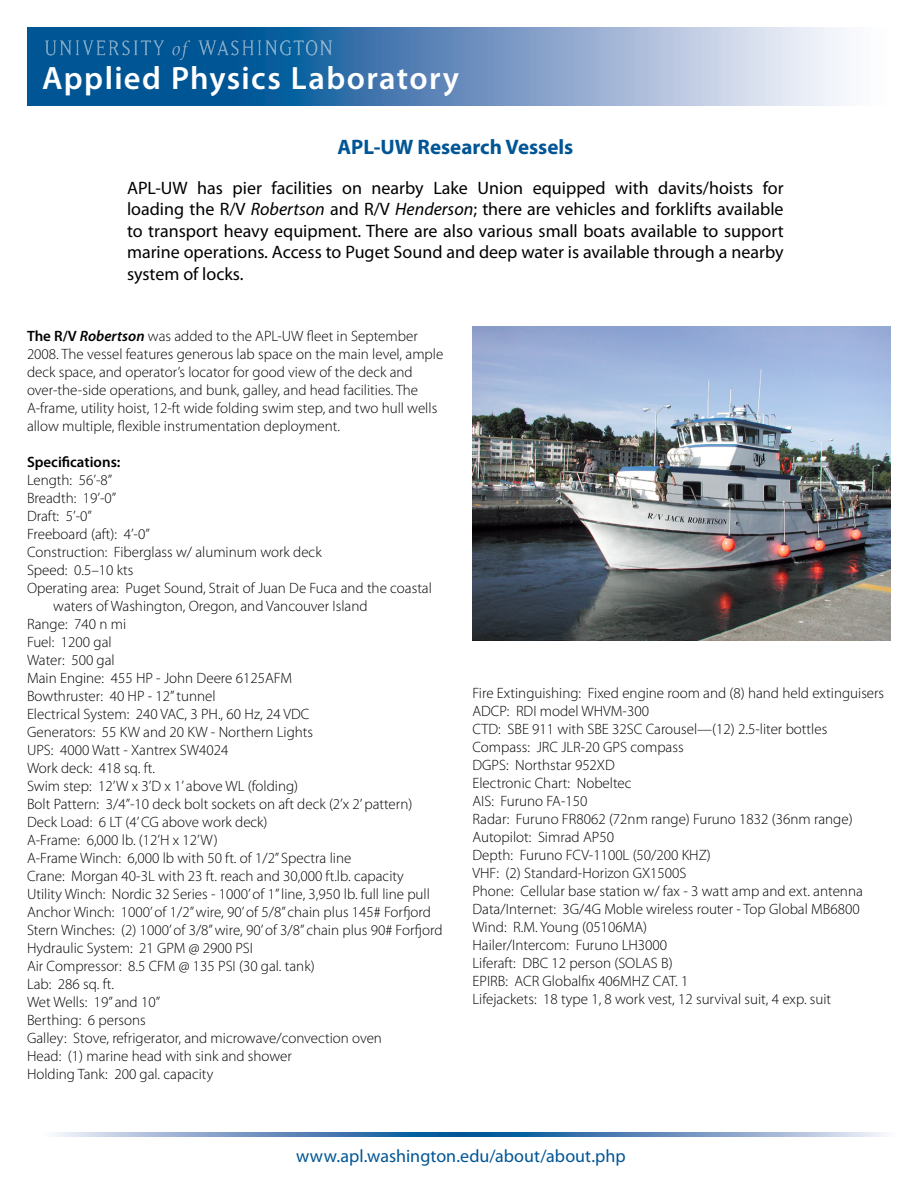
<style>
.page{position:relative;width:918px;height:1188px;background:#fff}
.page>*{position:absolute;margin:0;border:0;box-sizing:border-box;transform-origin:0 0}
.t1{font:600 32.4px "Myriad Pro";letter-spacing:.04em;color:#fff}
.t2{font:700 21px "Myriad Pro";color:#005595}
.t3{font:18px/21.6px "Myriad Pro";color:#000;text-align:justify}
.t4{font:18px "Myriad Pro";letter-spacing:.005em;color:#005595}
.t5{font:300 15px/18px "Myriad Pro";color:#000}
.t6{font:600 15px "Myriad Pro";color:#000}
.s1{font-style:italic}
.s2{font-weight:600}
.s3{font-weight:600;font-style:italic}
</style>
<div class="page">
<svg style="left:27px;top:27px;width:817px;height:78px;background:#6994bf"></svg>
<svg style="left:56px;top:1133px;width:830px;height:4px;background:#6e96c1"></svg>
<img style="left:46px;top:40px;width:286px;height:20px">
<img style="left:472px;top:327px;width:419px;height:313px">
<h1 class="t1" style="left:42px;top:57px;width:418px">Applied Physics Laboratory</h1>
<p class="t2" style="left:337px;top:133px;width:237px">APL-UW Research Vessels</p>
<p class="t3" style="left:127px;top:176px;width:658px">APL-UW has pier facilities on nearby Lake Union equipped with davits/hoists for loading the R/V <span class="s1">Robertson</span> and R/V <span class="s1">Henderson</span>; there are vehicles and forklifts available to transport heavy equipment. There are also various small boats available to support marine operations. Access to Puget Sound and deep water is available through a nearby system of locks.</p>
<p class="t5" style="left:27px;top:327px;width:418px"><span class="s2">The R/V</span> <span class="s3">Robertson</span> was added to the APL-UW fleet in September 2008. The vessel features generous lab space on the main level, ample deck space, and operator’s locator for good view of the deck and over-the-side operations, and bunk, galley, and head facilities. The A-frame, utility hoist, 12-ft wide folding swim step, and two hull wells allow multiple, flexible instrumentation deployment.</p>
<p class="t6" style="left:27px;top:452px;width:95px">Specifications:</p>
<p class="t5" style="left:27px;top:471px;width:87px">Length: 56’-8”</p>
<p class="t5" style="left:27px;top:489px;width:91px">Breadth: 19’-0”</p>
<p class="t5" style="left:27px;top:507px;width:66px">Draft: 5’-0”</p>
<p class="t5" style="left:27px;top:525px;width:124px">Freeboard (aft): 4’-0”</p>
<p class="t5" style="left:27px;top:543px;width:296px">Construction: Fiberglass w/ aluminum work deck</p>
<p class="t5" style="left:27px;top:561px;width:108px">Speed: 0.5–10 kts</p>
<p class="t5" style="left:53px;top:579px;width:380px;text-indent:-26px">Operating area: Puget Sound, Strait of Juan De Fuca and the coastal waters of Washington, Oregon, and Vancouver Island</p>
<p class="t5" style="left:27px;top:615px;width:101px">Range: 740 n mi</p>
<p class="t5" style="left:27px;top:633px;width:86px">Fuel: 1200 gal</p>
<p class="t5" style="left:27px;top:651px;width:89px">Water: 500 gal</p>
<p class="t5" style="left:27px;top:669px;width:267px">Main Engine: 455 HP - John Deere 6125AFM</p>
<p class="t5" style="left:27px;top:687px;width:190px">Bowthruster: 40 HP - 12” tunnel</p>
<p class="t5" style="left:27px;top:705px;width:284px">Electrical System: 240 VAC, 3 PH., 60 Hz, 24 VDC</p>
<p class="t5" style="left:27px;top:723px;width:288px">Generators: 55 KW and 20 KW - Northern Lights</p>
<p class="t5" style="left:27px;top:741px;width:203px">UPS: 4000 Watt - Xantrex SW4024</p>
<p class="t5" style="left:27px;top:759px;width:129px">Work deck: 418 sq. ft.</p>
<p class="t5" style="left:27px;top:777px;width:273px">Swim step: 12’W x 3’D x 1’ above WL (folding)</p>
<p class="t5" style="left:27px;top:795px;width:387px">Bolt Pattern: 3/4”-10 deck bolt sockets on aft deck (2’x 2’ pattern)</p>
<p class="t5" style="left:27px;top:813px;width:242px">Deck Load: 6 LT (4’ CG above work deck)</p>
<p class="t5" style="left:27px;top:831px;width:192px">A-Frame: 6,000 lb. (12’H x 12’W)</p>
<p class="t5" style="left:27px;top:849px;width:326px">A-Frame Winch: 6,000 lb with 50 ft. of 1/2” Spectra line</p>
<p class="t5" style="left:27px;top:867px;width:378px">Crane: Morgan 40-3L with 23 ft. reach and 30,000 ft.lb. capacity</p>
<p class="t5" style="left:27px;top:885px;width:404px">Utility Winch: Nordic 32 Series - 1000’ of 1” line, 3,950 lb. full line pull</p>
<p class="t5" style="left:27px;top:903px;width:406px">Anchor Winch: 1000’ of 1/2” wire, 90’ of 5/8” chain plus 145# Forfjord</p>
<p class="t5" style="left:27px;top:921px;width:417px">Stern Winches: (2) 1000’ of 3/8” wire, 90’ of 3/8” chain plus 90# Forfjord</p>
<p class="t5" style="left:27px;top:939px;width:228px">Hydraulic System: 21 GPM @ 2900 PSI</p>
<p class="t5" style="left:27px;top:957px;width:289px">Air Compressor: 8.5 CFM @ 135 PSI (30 gal. tank)</p>
<p class="t5" style="left:27px;top:975px;width:89px">Lab: 286 sq. ft.</p>
<p class="t5" style="left:27px;top:993px;width:135px">Wet Wells: 19” and 10”</p>
<p class="t5" style="left:27px;top:1011px;width:120px">Berthing: 6 persons</p>
<p class="t5" style="left:27px;top:1029px;width:357px">Galley: Stove, refrigerator, and microwave/convection oven</p>
<p class="t5" style="left:27px;top:1047px;width:266px">Head: (1) marine head with sink and shower</p>
<p class="t5" style="left:27px;top:1065px;width:188px">Holding Tank: 200 gal. capacity</p>
<p class="t5" style="left:472px;top:684px;width:413px">Fire Extinguishing: Fixed engine room and (8) hand held extinguisers</p>
<p class="t5" style="left:472px;top:702px;width:178px">ADCP: RDI model WHVM-300</p>
<p class="t5" style="left:472px;top:720px;width:356px">CTD: SBE 911 with SBE 32SC Carousel—(12) 2.5-liter bottles</p>
<p class="t5" style="left:472px;top:738px;width:213px">Compass: JRC JLR-20 GPS compass</p>
<p class="t5" style="left:472px;top:756px;width:144px">DGPS: Northstar 952XD</p>
<p class="t5" style="left:472px;top:774px;width:161px">Electronic Chart: Nobeltec</p>
<p class="t5" style="left:472px;top:792px;width:116px">AIS: Furuno FA-150</p>
<p class="t5" style="left:472px;top:810px;width:382px">Radar: Furuno FR8062 (72nm range) Furuno 1832 (36nm range)</p>
<p class="t5" style="left:472px;top:828px;width:143px">Autopilot: Simrad AP50</p>
<p class="t5" style="left:472px;top:846px;width:240px">Depth: Furuno FCV-1100L (50/200 KHZ)</p>
<p class="t5" style="left:472px;top:864px;width:216px">VHF: (2) Standard-Horizon GX1500S</p>
<p class="t5" style="left:472px;top:882px;width:392px">Phone: Cellular base station w/ fax - 3 watt amp and ext. antenna</p>
<p class="t5" style="left:472px;top:900px;width:389px">Data/Internet: 3G/4G Moble wireless router - Top Global MB6800</p>
<p class="t5" style="left:472px;top:918px;width:176px">Wind: R.M. Young (05106MA)</p>
<p class="t5" style="left:472px;top:936px;width:196px">Hailer/Intercom: Furuno LH3000</p>
<p class="t5" style="left:472px;top:954px;width:202px">Liferaft: DBC 12 person (SOLAS B)</p>
<p class="t5" style="left:472px;top:972px;width:218px">EPIRB: ACR Globalfix 406MHZ CAT. 1</p>
<p class="t5" style="left:472px;top:990px;width:360px">Lifejackets: 18 type 1, 8 work vest, 12 survival suit, 4 exp. suit</p>
<p class="t4" style="left:296px;top:1145px;width:331px">www.apl.washington.edu/about/about.php</p>
</div>
